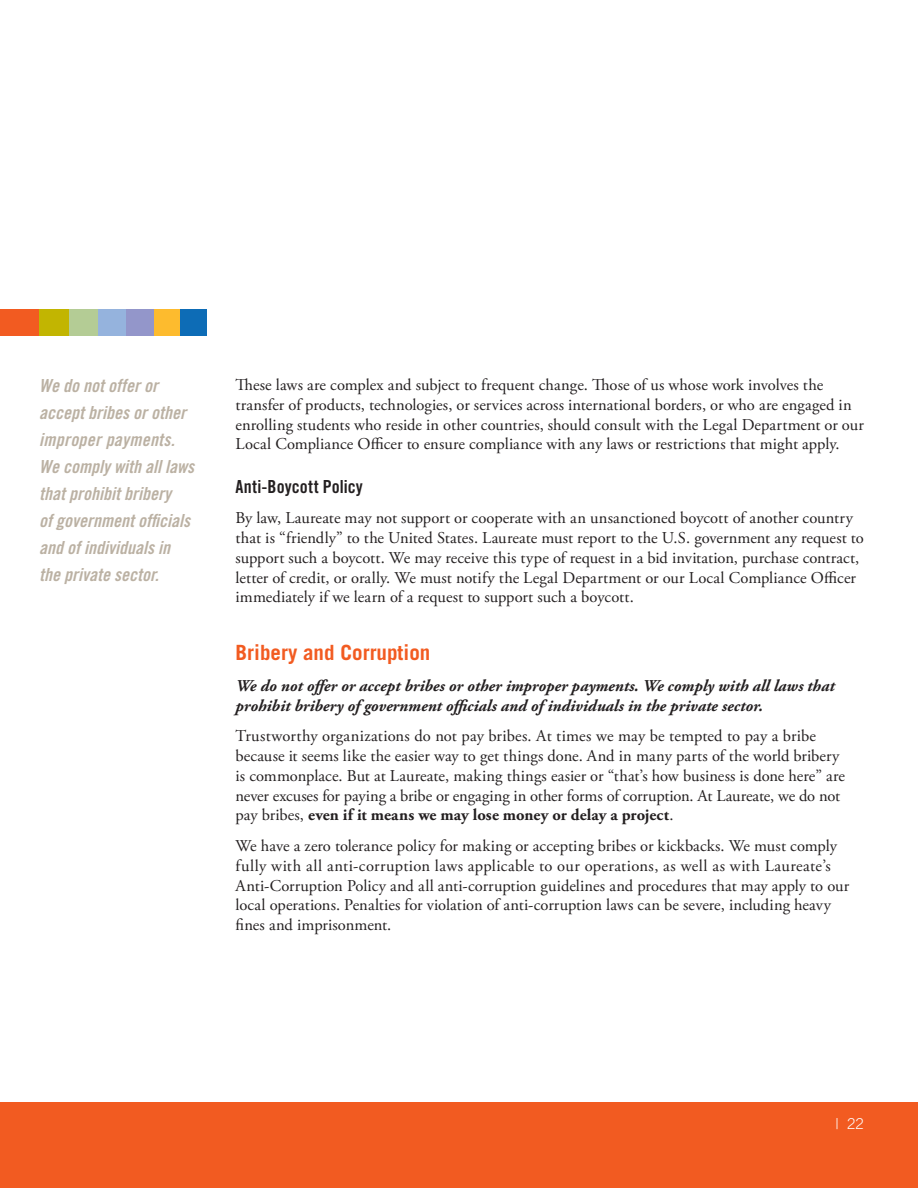
<style>
.page{position:relative;width:918px;height:1188px;background:#fff}
.page>*{position:absolute;margin:0;border:0;box-sizing:border-box;transform-origin:0 0}
.Subhead_2{font:700 21px "Trade Gothic";color:#f25b21}
.Sidebar_Bold_Copy{font:18px/27px "Trade Gothic Bold Cond Twenty Obl";color:#bbb1a3}
.Subhead_3{font:18px "Trade Gothic Bold Cond Twenty";letter-spacing:.005em;color:#231f20}
.Body_copy1{font:16.5px/19.8px "Adobe Garamond Pro";letter-spacing:.005em;color:#231f20}
.Copy_Italics{font:italic 700 16.5px/19.8px "Adobe Garamond Pro";color:#231f20}
.t1{font:300 15px "Trade Gothic";color:#fff}
.s1{font-weight:700}
</style>
<div class="page">
<div style="left:0;top:1102px;width:918px;height:86px;background:#f25b21"></div>
<div style="left:0;top:309px;width:42px;height:27px;background:#f25b21"></div>
<div style="left:39px;top:309px;width:30px;height:27px;background:#c2b501"></div>
<div style="left:69px;top:309px;width:30px;height:27px;background:#b4cc95"></div>
<div style="left:98px;top:309px;width:30px;height:27px;background:#95b3dd"></div>
<div style="left:126px;top:309px;width:30px;height:27px;background:#9396ca"></div>
<div style="left:154px;top:309px;width:27px;height:27px;background:#fdbb2e"></div>
<div style="left:180px;top:309px;width:27px;height:27px;background:#0d6cb6"></div>
<p class="Sidebar_Bold_Copy" style="left:39px;top:372px;width:156px">We do not offer or accept bribes or other improper payments.<br>We comply with all laws that prohibit bribery<br>of government officials and of individuals in the private sector.</p>
<p class="Body_copy1" style="left:236px;top:375px;width:630px">These laws are complex and subject to frequent change. Those of us whose work involves the transfer of products, technologies, or services across international borders, or who are engaged in enrolling students who reside in other countries, should consult with the Legal Department or our Local Compliance Officer to ensure compliance with any laws or restrictions that might apply.</p>
<p class="Subhead_3" style="left:236px;top:475px;width:129px">Anti-Boycott Policy</p>
<p class="Body_copy1" style="left:236px;top:509px;width:630px">By law, Laureate may not support or cooperate with an unsanctioned boycott of another country that is “friendly” to the United States. Laureate must report to the U.S. government any request to support such a boycott. We may receive this type of request in a bid invitation, purchase contract, letter of credit, or orally. We must notify the Legal Department or our Local Compliance Officer immediately if we learn of a request to support such a boycott.</p>
<p class="Subhead_2" style="left:236px;top:640px;width:196px">Bribery and Corruption</p>
<p class="Copy_Italics" style="left:236px;top:676px;width:601px">We do not offer or accept bribes or other improper payments. We comply with all laws that prohibit bribery of government officials and of individuals in the private sector.</p>
<p class="Body_copy1" style="left:236px;top:727px;width:611px">Trustworthy organizations do not pay bribes. At times we may be tempted to pay a bribe because it seems like the easier way to get things done. And in many parts of the world bribery is commonplace. But at Laureate, making things easier or “that’s how business is done here” are never excuses for paying a bribe or engaging in other forms of corruption. At Laureate, we do not pay bribes, <span class="s1">even if it means we may lose money or delay a project</span>.</p>
<p class="Body_copy1" style="left:236px;top:837px;width:615px">We have a zero tolerance policy for making or accepting bribes or kickbacks. We must comply fully with all anti-corruption laws applicable to our operations, as well as with Laureate’s Anti-Corruption Policy and all anti-corruption guidelines and procedures that may apply to our local operations. Penalties for violation of anti-corruption laws can be severe, including heavy fines and imprisonment.</p>
<p class="t1" style="left:836px;top:1115px;width:30px">| 22</p>
</div>
